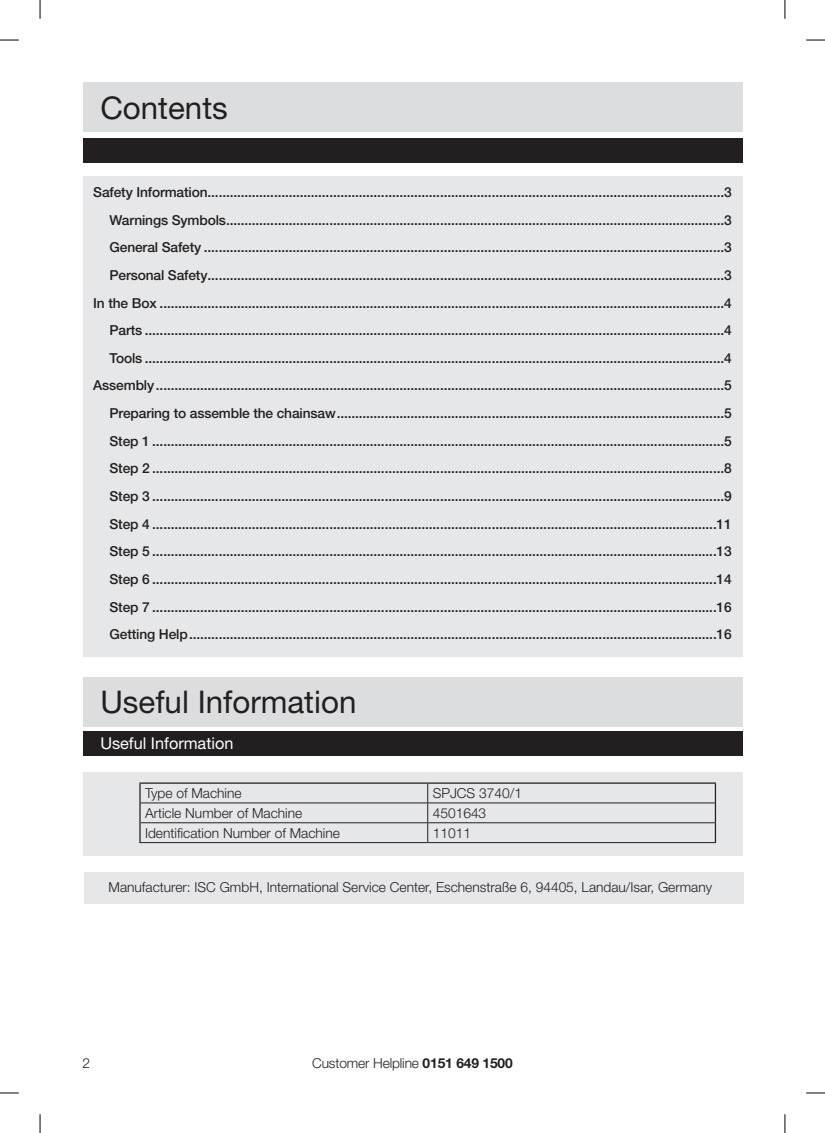
<style>
.page{position:relative;width:825px;height:1133px;background:#fff}
.page>*{position:absolute;margin:0;border:0;box-sizing:border-box;transform-origin:0 0}
.t1{font:31.25px "Helvetica Neue LT Std";color:#231f20}
.t2{font:16.25px "Helvetica Neue LT Std";color:#fff}
.t3{font:500 13.75px/27.6px "Helvetica Neue LT Std";letter-spacing:-.01em;color:#231f20;text-align:right}
.t4{font:300 13.75px "Helvetica Neue LT Std";color:#231f20}
.s1{font-weight:700}
</style>
<div class="page">
<div style="left:83px;top:138px;width:659px;height:25px;background:#231f20"></div>
<div style="left:83px;top:83px;width:659px;height:49px;background:#dcdddf"></div>
<div style="left:83px;top:176px;width:659px;height:481px;background:#e6e7e9"></div>
<div style="left:83px;top:677px;width:659px;height:50px;background:#dcdddf"></div>
<div style="left:83px;top:731px;width:659px;height:25px;background:#231f20"></div>
<div style="left:83px;top:771px;width:659px;height:84px;background:#e6e7e9"></div>
<hr style="left:139px;top:782px;width:288px;height:1px;background:#231f20">
<hr style="left:427px;top:782px;width:288px;height:1px;background:#231f20">
<svg style="left:139px;top:783px;width:1px;height:59px"></svg>
<svg style="left:714px;top:783px;width:1px;height:59px"></svg>
<hr style="left:140px;top:802px;width:287px;height:1px;background:#231f20">
<hr style="left:427px;top:802px;width:287px;height:1px;background:#231f20">
<hr style="left:140px;top:822px;width:287px;height:1px;background:#231f20">
<hr style="left:427px;top:822px;width:287px;height:1px;background:#231f20">
<svg style="left:427px;top:783px;width:1px;height:59px"></svg>
<hr style="left:139px;top:842px;width:288px;height:1px;background:#231f20">
<hr style="left:427px;top:842px;width:288px;height:1px;background:#231f20">
<div style="left:84px;top:871px;width:659px;height:32px;background:#e6e7e9"></div>
<svg style="left:0;top:39px;width:19px;height:2px"></svg>
<svg style="left:806px;top:39px;width:18px;height:2px"></svg>
<svg style="left:0;top:1092px;width:19px;height:1px"></svg>
<svg style="left:806px;top:1092px;width:18px;height:1px"></svg>
<svg style="left:39px;top:0;width:2px;height:19px"></svg>
<svg style="left:39px;top:1114px;width:2px;height:18px"></svg>
<svg style="left:784px;top:0;width:1px;height:19px"></svg>
<svg style="left:784px;top:1114px;width:1px;height:18px"></svg>
<h1 class="t1" style="left:100px;top:89px;width:129px">Contents</h1>
<p class="t3" style="left:93px;top:178px;width:639px">Safety Information............................................................................................................................................3<br>Warnings Symbols.......................................................................................................................................3<br>General Safety .............................................................................................................................................3<br>Personal Safety............................................................................................................................................3<br>In the Box .........................................................................................................................................................4<br>Parts .............................................................................................................................................................4<br>Tools .............................................................................................................................................................4<br>Assembly..........................................................................................................................................................5<br>Preparing to assemble the chainsaw.........................................................................................................5<br>Step 1 ...........................................................................................................................................................5<br>Step 2 ...........................................................................................................................................................8<br>Step 3 ...........................................................................................................................................................9<br>Step 4 .........................................................................................................................................................11<br>Step 5 .........................................................................................................................................................13<br>Step 6 .........................................................................................................................................................14<br>Step 7 .........................................................................................................................................................16<br>Getting Help...............................................................................................................................................16</p>
<h1 class="t1" style="left:100px;top:683px;width:257px">Useful Information</h1>
<p class="t2" style="left:100px;top:733px;width:135px">Useful Information</p>
<p class="t4" style="left:145px;top:784px;width:98px">Type of Machine</p>
<p class="t4" style="left:432px;top:784px;width:91px">SPJCS 3740/1</p>
<p class="t4" style="left:145px;top:804px;width:159px">Article Number of Machine</p>
<p class="t4" style="left:432px;top:804px;width:55px">4501643</p>
<p class="t4" style="left:145px;top:824px;width:196px">Identification Number of Machine</p>
<p class="t4" style="left:432px;top:824px;width:40px">11011</p>
<p class="t4" style="left:108px;top:879px;width:604px">Manufacturer: ISC GmbH, International Service Center, Eschenstraße 6, 94405, Landau/Isar, Germany</p>
<p class="t4" style="left:83px;top:1054px;width:9px">2</p>
<p class="t4" style="left:312px;top:1054px;width:202px">Customer Helpline <span class="s1">0151 649 1500</span></p>
</div>
